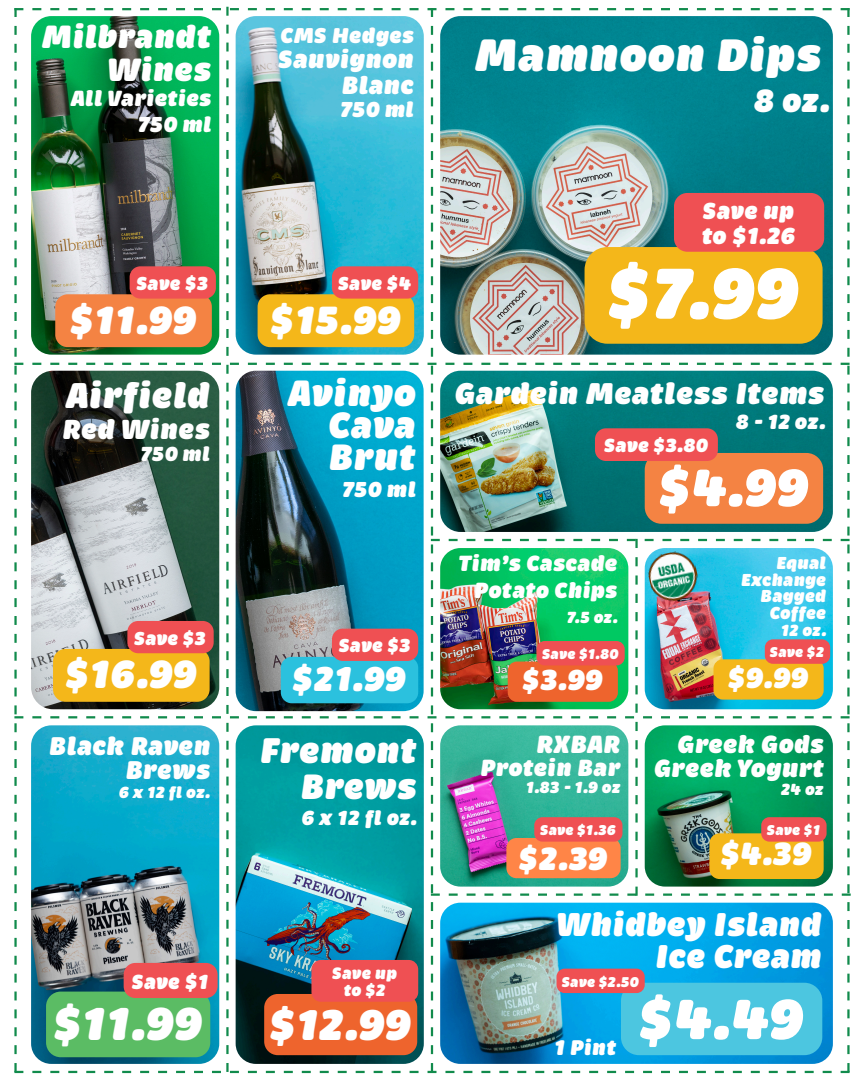
<style>
.page{position:relative;width:864px;height:1080px;background:#fff}
.page>*{position:absolute;margin:0;border:0;box-sizing:border-box;transform-origin:0 0}
.t1{font:italic 900 73.57px "Brevia";color:#fff}
.t2{font:italic 900 57.9px "Brevia";color:#fff}
.t3{font:italic 900 53.85px "Brevia";color:#fff}
.t4{font:italic 900 47.25px "Brevia";color:#fff}
.t5{font:italic 900 46.5px "Brevia";color:#fff}
.t6{font:italic 900 44.03px "Brevia";color:#fff}
.t7{font:italic 900 40.28px "Brevia";color:#fff}
.t8{font:italic 900 37.5px/32.2px "Brevia";color:#fff;text-align:right}
.t9{font:italic 900 36.67px "Brevia";color:#fff}
.t10{font:italic 900 36.53px "Brevia";color:#fff}
.t11{font:italic 900 36px "Brevia";letter-spacing:-.005em;color:#fff}
.t12{font:italic 900 35.33px "Brevia";color:#fff}
.t13{font:italic 900 33.75px "Brevia";color:#fff}
.t14{font:italic 900 33px/33px "Brevia";color:#fff;text-align:right}
.t15{font:italic 900 32.92px "Brevia";color:#fff}
.t16{font:italic 900 32.85px "Brevia";color:#fff}
.t17{font:italic 900 30.75px "Brevia";color:#fff}
.t18{font:italic 900 29.62px "Brevia";color:#fff}
.t19{font:italic 900 28.2px "Brevia";color:#fff}
.t20{font:italic 900 26.25px/24px "Brevia";color:#fff;text-align:right}
.t21{font:italic 900 25.65px/25.7px "Brevia";color:#fff;text-align:right}
.t22{font:italic 900 25.5px/24px "Brevia";color:#fff;text-align:right}
.t23{font:italic 900 24px "Brevia";color:#fff}
.t24{font:italic 900 23.77px "Brevia";letter-spacing:-.005em;color:#fff}
.t25{font:italic 900 22.5px/27px "Brevia";color:#fff;text-align:right}
.t26{font:italic 900 22.12px "Brevia";color:#fff}
.t27{font:italic 900 21.98px "Brevia";color:#fff}
.t28{font:italic 900 21.75px "Brevia";color:#fff}
.t29{font:italic 900 20.92px "Brevia";color:#fff}
.t30{font:italic 900 20.85px "Brevia";letter-spacing:-.005em;color:#fff}
.t31{font:italic 900 19.42px "Brevia";letter-spacing:-.005em;color:#fff}
.t32{font:italic 900 19.2px "Brevia";letter-spacing:-.005em;color:#fff}
.t33{font:italic 900 17.77px/16.5px "Brevia";color:#fff;text-align:right}
.t34{font:italic 900 16.88px "Brevia";letter-spacing:-.005em;color:#fff}
.t35{font:italic 900 16.5px "Brevia";letter-spacing:-.01em;color:#fff}
.t36{font:italic 900 14.55px "Brevia";letter-spacing:-.005em;color:#fff}
</style>
<div class="page">
<img style="left:14px;top:7px;width:837px;height:1066px">
<div style="left:709px;top:833px;width:115px;height:46px;background:#f4b71a;border-radius:10px"></div>
<div style="left:761px;top:817px;width:66px;height:25px;background:#ef5053;border-radius:8px"></div>
<div style="left:621px;top:983px;width:201px;height:72px;background:#4cc6e0;border-radius:18px"></div>
<div style="left:258px;top:294px;width:156px;height:53px;background:#f4b71a;border-radius:12px"></div>
<div style="left:332px;top:266px;width:86px;height:33px;background:#ef5053;border-radius:11px"></div>
<div style="left:281px;top:657px;width:137px;height:46px;background:#2bc1de;border-radius:11px"></div>
<div style="left:332px;top:629px;width:86px;height:32px;background:#ef5053;border-radius:11px"></div>
<div style="left:53px;top:649px;width:157px;height:53px;background:#f4b71a;border-radius:12px"></div>
<div style="left:127px;top:621px;width:87px;height:32px;background:#ef5053;border-radius:11px"></div>
<div style="left:55px;top:294px;width:157px;height:53px;background:#f48343;border-radius:12px"></div>
<div style="left:130px;top:266px;width:86px;height:33px;background:#ef5053;border-radius:11px"></div>
<div style="left:508px;top:662px;width:110px;height:40px;background:#ee642d;border-radius:9px"></div>
<div style="left:506px;top:838px;width:115px;height:40px;background:#ff8547;border-radius:10px"></div>
<div style="left:534px;top:817px;width:88px;height:25px;background:#ef5053;border-radius:8px"></div>
<div style="left:46px;top:992px;width:164px;height:65px;background:#5bbc64;border-radius:15px"></div>
<div style="left:124px;top:963px;width:94px;height:35px;background:#ef5053;border-radius:12px"></div>
<div style="left:264px;top:994px;width:153px;height:61px;background:#ee642d;border-radius:14px"></div>
<div style="left:585px;top:247px;width:238px;height:97px;background:#f4b71a;border-radius:23px"></div>
<div style="left:645px;top:453px;width:178px;height:71px;background:#f48343;border-radius:17px"></div>
<img style="left:645px;top:548px;width:57px;height:57px">
<div style="left:536px;top:641px;width:89px;height:24px;background:#ef5053;border-radius:8px"></div>
<div style="left:595px;top:428px;width:123px;height:33px;background:#ef5053;border-radius:11px"></div>
<div style="left:674px;top:193px;width:150px;height:59px;background:#ef5053;border-radius:13px"></div>
<div style="left:311px;top:960px;width:107px;height:42px;background:#ef5053;border-radius:9px"></div>
<div style="left:557px;top:969px;width:88px;height:24px;background:#ef5053;border-radius:8px"></div>
<div style="left:714px;top:659px;width:110px;height:41px;background:#f4b71a;border-radius:9px"></div>
<div style="left:765px;top:639px;width:65px;height:25px;background:#ef5053;border-radius:8px"></div>
<p class="t14" style="left:42px;top:20px;width:171px">Milbrandt<br>Wines</p>
<p class="t25" style="left:71px;top:85px;width:143px">All Varieties</p>
<p class="t26" style="left:138px;top:110px;width:76px">750 ml</p>
<p class="t27" style="left:281px;top:21px;width:135px">CMS Hedges</p>
<p class="t21" style="left:278px;top:47px;width:138px">Sauvignon<br>Blanc</p>
<p class="t26" style="left:340px;top:95px;width:76px">750 ml</p>
<p class="t5" style="left:475px;top:25px;width:349px">Mamnoon Dips</p>
<p class="t15" style="left:754px;top:80px;width:78px">8 oz.</p>
<p class="t24" style="left:703px;top:196px;width:93px">Save up</p>
<p class="t24" style="left:702px;top:221px;width:95px">to $1.26</p>
<p class="t32" style="left:136px;top:271px;width:73px">Save $3</p>
<p class="t7" style="left:70px;top:294px;width:128px">$11.99</p>
<p class="t32" style="left:338px;top:271px;width:75px">Save $4</p>
<p class="t7" style="left:270px;top:294px;width:132px">$15.99</p>
<p class="t1" style="left:607px;top:247px;width:193px">$7.99</p>
<p class="t9" style="left:66px;top:373px;width:146px">Airfield</p>
<p class="t19" style="left:62px;top:412px;width:149px">Red Wines</p>
<p class="t30" style="left:141px;top:441px;width:71px">750 ml</p>
<p class="t8" style="left:288px;top:377px;width:130px">Avinyo<br>Cava</p>
<p class="t8" style="left:329px;top:441px;width:89px">Brut</p>
<p class="t26" style="left:342px;top:475px;width:76px">750 ml</p>
<p class="t17" style="left:455px;top:374px;width:372px">Gardein Meatless Items</p>
<p class="t31" style="left:604px;top:433px;width:105px">Save $3.80</p>
<p class="t29" style="left:736px;top:408px;width:91px">8 - 12 oz.</p>
<p class="t3" style="left:659px;top:454px;width:152px">$4.99</p>
<p class="t32" style="left:134px;top:626px;width:73px">Save $3</p>
<p class="t7" style="left:65px;top:649px;width:133px">$16.99</p>
<p class="t32" style="left:339px;top:634px;width:73px">Save $3</p>
<p class="t12" style="left:292px;top:657px;width:115px">$21.99</p>
<p class="t25" style="left:459px;top:549px;width:161px">Tim’s Cascade<br>Potato Chips</p>
<p class="t35" style="left:567px;top:606px;width:53px">7.5 oz.</p>
<p class="t36" style="left:542px;top:645px;width:78px">Save $1.80</p>
<p class="t18" style="left:522px;top:661px;width:82px">$3.99</p>
<p class="t33" style="left:776px;top:555px;width:52px">Equal</p>
<p class="t33" style="left:741px;top:571px;width:87px">Exchange<br>Bagged</p>
<p class="t33" style="left:770px;top:604px;width:58px">Coffee</p>
<p class="t35" style="left:781px;top:620px;width:47px">12 oz.</p>
<p class="t36" style="left:770px;top:643px;width:56px">Save $2</p>
<p class="t18" style="left:728px;top:659px;width:82px">$9.99</p>
<p class="t20" style="left:49px;top:734px;width:163px">Black Raven<br>Brews</p>
<p class="t35" style="left:119px;top:782px;width:93px">6 x 12 fl oz.</p>
<p class="t10" style="left:260px;top:728px;width:159px">Fremont</p>
<p class="t11" style="left:301px;top:764px;width:118px">Brews</p>
<p class="t30" style="left:301px;top:805px;width:117px">6 x 12 fl oz.</p>
<p class="t22" style="left:536px;top:732px;width:86px">RXBAR</p>
<p class="t23" style="left:480px;top:752px;width:142px">Protein Bar</p>
<p class="t35" style="left:526px;top:777px;width:96px">1.83 - 1.9 oz</p>
<p class="t36" style="left:540px;top:821px;width:77px">Save $1.36</p>
<p class="t22" style="left:654px;top:732px;width:172px">Greek Gods<br>Greek Yogurt</p>
<p class="t35" style="left:781px;top:779px;width:44px">24 oz</p>
<p class="t36" style="left:767px;top:821px;width:55px">Save $1</p>
<p class="t16" style="left:519px;top:838px;width:90px">$2.39</p>
<p class="t16" style="left:720px;top:833px;width:93px">$4.39</p>
<p class="t30" style="left:132px;top:968px;width:78px">Save $1</p>
<p class="t4" style="left:53px;top:994px;width:150px">$11.99</p>
<p class="t34" style="left:332px;top:962px;width:66px">Save up</p>
<p class="t34" style="left:344px;top:980px;width:43px">to $2</p>
<p class="t6" style="left:269px;top:997px;width:143px">$12.99</p>
<p class="t13" style="left:556px;top:903px;width:267px">Whidbey Island</p>
<p class="t13" style="left:655px;top:935px;width:168px">Ice Cream</p>
<p class="t36" style="left:562px;top:972px;width:79px">Save $2.50</p>
<p class="t28" style="left:554px;top:1034px;width:64px">1 Pint</p>
<p class="t2" style="left:639px;top:982px;width:167px">$4.49</p>
</div>
